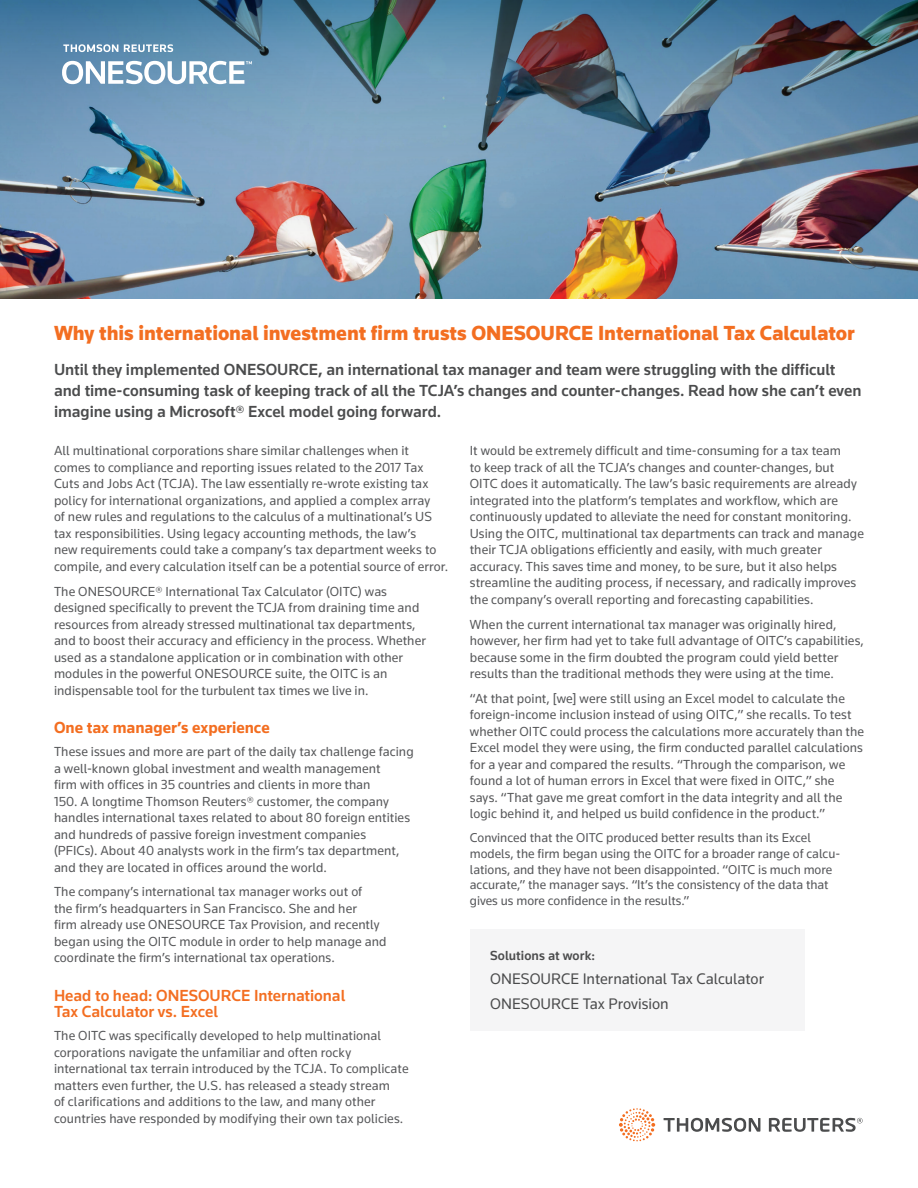
<style>
.page{position:relative;width:918px;height:1188px;background:#fff}
.page>*{position:absolute;margin:0;border:0;box-sizing:border-box;transform-origin:0 0}
.t1{font:900 21px "Knowledge 2017";letter-spacing:-.005em;color:#f36e21}
.t2{font:500 16.5px/21px "Knowledge 2017";color:#4b4c4d}
.t3{font:500 16.5px/16.5px "Knowledge 2017";color:#f36e21}
.t4{font:700 16.5px "Knowledge 2017";color:#f36e21}
.t5{font:15.75px/24.8px "Knowledge 2017";color:#4b4c4d}
.t6{font:13.5px/16.5px "Knowledge 2017";letter-spacing:.005em;color:#57585a}
.t7{font:500 13.5px "Knowledge 2017";letter-spacing:.005em;color:#4b4c4d}
.t8{font:13.2px/15.8px "Knowledge 2017";color:#57585b}
</style>
<div class="page">
<img style="left:0;top:0;width:918px;height:298px">
<svg style="left:62px;top:44px;width:190px;height:40px"></svg>
<svg style="left:664px;top:1118px;width:199px;height:14px"></svg>
<svg style="left:619px;top:1108px;width:36px;height:33px"></svg>
<div style="left:470px;top:929px;width:335px;height:101px;background:#f5f5f6"></div>
<h1 class="t1" style="left:54px;top:320px;width:802px">Why this international investment firm trusts ONESOURCE International Tax Calculator</h1>
<p class="t2" style="left:54px;top:358px;width:809px">Until they implemented ONESOURCE, an international tax manager and team were struggling with the difficult and time-consuming task of keeping track of all the TCJA’s changes and counter-changes. Read how she can’t even imagine using a Microsoft® Excel model going forward.</p>
<p class="t6" style="left:54px;top:442px;width:396px">All multinational corporations share similar challenges when it comes to compliance and reporting issues related to the 2017 Tax Cuts and Jobs Act (TCJA). The law essentially re-wrote existing tax policy for international organizations, and applied a complex array<br>of new rules and regulations to the calculus of a multinational’s US tax responsibilities. Using legacy accounting methods, the law’s<br>new requirements could take a company’s tax department weeks to compile, and every calculation itself can be a potential source of error.</p>
<p class="t6" style="left:54px;top:583px;width:374px">The ONESOURCE® International Tax Calculator (OITC) was designed specifically to prevent the TCJA from draining time and resources from already stressed multinational tax departments, and to boost their accuracy and efficiency in the process. Whether used as a standalone application or in combination with other modules in the powerful ONESOURCE suite, the OITC is an indispensable tool for the turbulent tax times we live in.</p>
<p class="t4" style="left:54px;top:717px;width:217px">One tax manager’s experience</p>
<p class="t6" style="left:54px;top:743px;width:361px">These issues and more are part of the daily tax challenge facing a well-known global investment and wealth management<br>firm with offices in 35 countries and clients in more than<br>150. A longtime Thomson Reuters® customer, the company handles international taxes related to about 80 foreign entities and hundreds of passive foreign investment companies<br>(PFICs). About 40 analysts work in the firm’s tax department, and they are located in offices around the world.</p>
<p class="t6" style="left:54px;top:883px;width:334px">The company’s international tax manager works out of<br>the firm’s headquarters in San Francisco. She and her<br>firm already use ONESOURCE Tax Provision, and recently began using the OITC module in order to help manage and coordinate the firm’s international tax operations.</p>
<p class="t3" style="left:54px;top:987px;width:293px">Head to head: ONESOURCE International<br>Tax Calculator vs. Excel</p>
<p class="t6" style="left:54px;top:1027px;width:356px">The OITC was specifically developed to help multinational corporations navigate the unfamiliar and often rocky international tax terrain introduced by the TCJA. To complicate matters even further, the U.S. has released a steady stream<br>of clarifications and additions to the law, and many other countries have responded by modifying their own tax policies.</p>
<p class="t6" style="left:470px;top:442px;width:396px">It would be extremely difficult and time-consuming for a tax team<br>to keep track of all the TCJA’s changes and counter-changes, but OITC does it automatically. The law’s basic requirements are already integrated into the platform’s templates and workflow, which are continuously updated to alleviate the need for constant monitoring.<br>Using the OITC, multinational tax departments can track and manage their TCJA obligations efficiently and easily, with much greater accuracy. This saves time and money, to be sure, but it also helps streamline the auditing process, if necessary, and radically improves the company’s overall reporting and forecasting capabilities.</p>
<p class="t6" style="left:470px;top:616px;width:396px">When the current international tax manager was originally hired, however, her firm had yet to take full advantage of OITC’s capabilities, because some in the firm doubted the program could yield better results than the traditional methods they were using at the time.</p>
<p class="t6" style="left:470px;top:690px;width:396px">“At that point, [we] were still using an Excel model to calculate the foreign-income inclusion instead of using OITC,” she recalls. To test whether OITC could process the calculations more accurately than the Excel model they were using, the firm conducted parallel calculations for a year and compared the results. “Through the comparison, we found a lot of human errors in Excel that were fixed in OITC,” she says. “That gave me great comfort in the data integrity and all the logic behind it, and helped us build confidence in the product.”</p>
<p class="t8" style="left:470px;top:830px;width:372px">Convinced that the OITC produced better results than its Excel models, the firm began using the OITC for a broader range of calcu&shy;lations, and they have not been disappointed. “OITC is much more accurate,” the manager says. “It’s the consistency of the data that gives us more confidence in the results.”</p>
<p class="t7" style="left:490px;top:947px;width:107px">Solutions at work:</p>
<p class="t5" style="left:490px;top:966px;width:276px">ONESOURCE International Tax Calculator<br>ONESOURCE Tax Provision</p>
</div>
